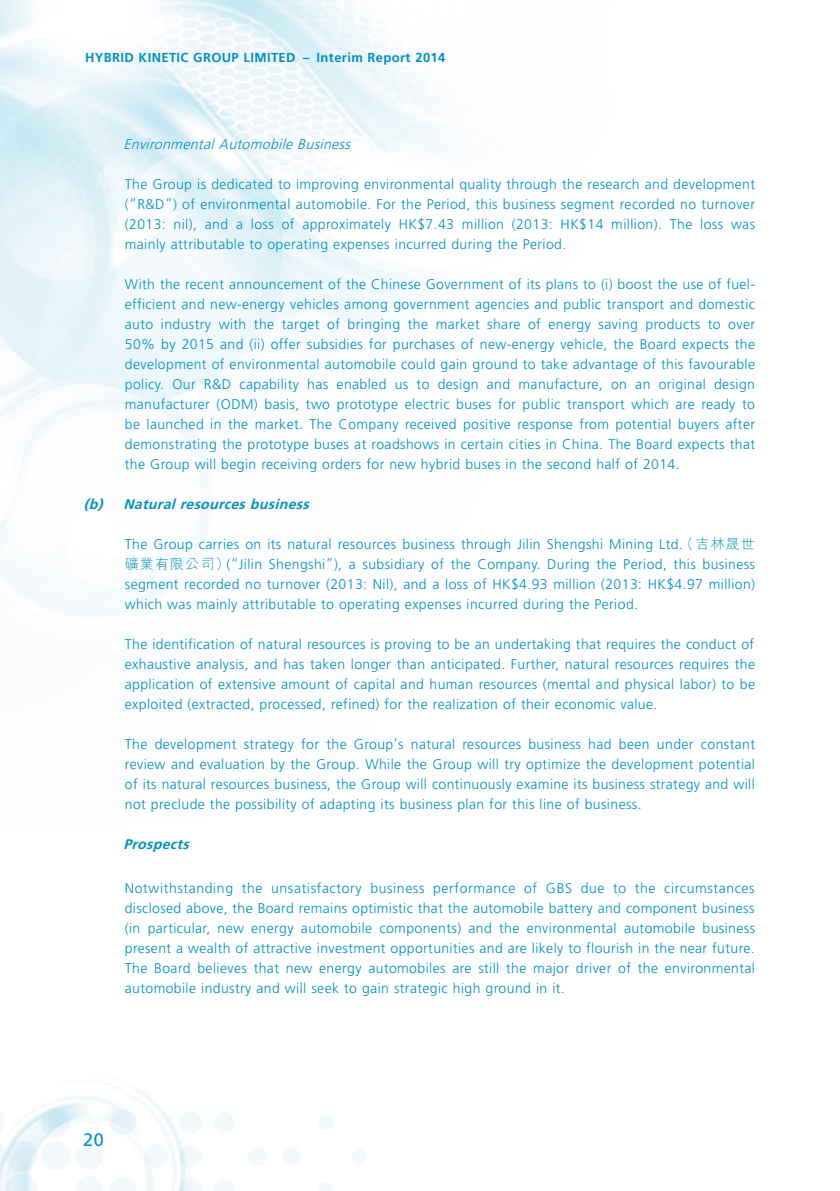
<style>
.page{position:relative;width:840px;height:1191px;background:#fff}
.page>*{position:absolute;margin:0;border:0;box-sizing:border-box;transform-origin:0 0}
.t1{font:18px "Frutiger LT Std";color:#0090be}
.Body_Text{font:300 14px/20px "Frutiger LT Std";letter-spacing:.03em;color:#0090be;text-align:justify}
.Heading_3{font:italic 700 14px "Frutiger LT Std";color:#0090be}
.Heading_4{font:italic 300 14px "Frutiger LT Std";color:#0090be}
.t2{font:700 13px "Frutiger LT Std";letter-spacing:.03em;color:#0090be}
.s1{font-family:"M Hei HK"}
</style>
<div class="page">
<img style="left:37px;top:1091px;width:164px;height:100px">
<div style="left:352px;top:1149px;width:14px;height:14px;background:#f3f9fc;border-radius:50%"></div>
<svg style="left:318px;top:1182px;width:15px;height:9px"></svg>
<div style="left:317px;top:1114px;width:16px;height:16px;background:#f3f9fc;border-radius:50%"></div>
<div style="left:283px;top:1147px;width:17px;height:17px;background:#f3f9fc;border-radius:50%"></div>
<div style="left:248px;top:1146px;width:19px;height:19px;background:#f3f9fc;border-radius:50%"></div>
<svg style="left:214px;top:1180px;width:20px;height:11px"></svg>
<div style="left:214px;top:1112px;width:20px;height:20px;background:#f3f9fc;border-radius:50%"></div>
<svg style="left:179px;top:1178px;width:22px;height:13px"></svg>
<div style="left:179px;top:1145px;width:22px;height:22px;background:linear-gradient(to right,#e3f0f7,#f8fbfd);border-radius:50%"></div>
<div style="left:179px;top:1111px;width:22px;height:22px;background:#f3f9fc;border-radius:50%"></div>
<div style="left:145px;top:1144px;width:24px;height:24px;background:#f3f9fc;border-radius:50%"></div>
<svg style="left:110px;top:1177px;width:26px;height:14px"></svg>
<div style="left:110px;top:1109px;width:26px;height:26px;background:#e6f2f8;border-radius:50%"></div>
<svg style="left:76px;top:1176px;width:27px;height:15px"></svg>
<div style="left:76px;top:1142px;width:27px;height:27px;background:#f3f9fc;border-radius:50%"></div>
<div style="left:41px;top:1141px;width:29px;height:29px;background:#f3f9fc;border-radius:50%"></div>
<svg style="left:41px;top:1107px;width:29px;height:30px"></svg>
<svg style="left:0;top:1112px;width:37px;height:79px"></svg>
<p class="t2" style="left:85px;top:50px;width:361px">HYBRID KINETIC GROUP LIMITED – Interim Report 2014</p>
<p class="Heading_4" style="left:123px;top:136px;width:232px">Environmental Automobile Business</p>
<p class="Body_Text" style="left:125px;top:174px;width:631px">The Group is dedicated to improving environmental quality through the research and development (“R&amp;D”) of environmental automobile. For the Period, this business segment recorded no turnover (2013: nil), and a loss of approximately HK$7.43 million (2013: HK$14 million). The loss was mainly attributable to operating expenses incurred during the Period.</p>
<p class="Body_Text" style="left:125px;top:274px;width:631px">With the recent announcement of the Chinese Government of its plans to (i) boost the use of fuel&shy;efficient and new-energy vehicles among government agencies and public transport and domestic auto industry with the target of bringing the market share of energy saving products to over 50% by 2015 and (ii) offer subsidies for purchases of new-energy vehicle, the Board expects the development of environmental automobile could gain ground to take advantage of this favourable policy. Our R&amp;D capability has enabled us to design and manufacture, on an original design manufacturer (ODM) basis, two prototype electric buses for public transport which are ready to be launched in the market. The Company received positive response from potential buyers after demonstrating the prototype buses at roadshows in certain cities in China. The Board expects that the Group will begin receiving orders for new hybrid buses in the second half of 2014.</p>
<p class="Heading_3" style="left:84px;top:495px;width:231px">(b) Natural resources business</p>
<p class="Body_Text" style="left:125px;top:534px;width:631px">The Group carries on its natural resources business through Jilin Shengshi Mining Ltd.<span class="s1">（吉林晟世礦業有限公司）</span>(“Jilin Shengshi”), a subsidiary of the Company. During the Period, this business segment recorded no turnover (2013: Nil), and a loss of HK$4.93 million (2013: HK$4.97 million) which was mainly attributable to operating expenses incurred during the Period.</p>
<p class="Body_Text" style="left:125px;top:634px;width:631px">The identification of natural resources is proving to be an undertaking that requires the conduct of exhaustive analysis, and has taken longer than anticipated. Further, natural resources requires the application of extensive amount of capital and human resources (mental and physical labor) to be exploited (extracted, processed, refined) for the realization of their economic value.</p>
<p class="Body_Text" style="left:125px;top:734px;width:631px">The development strategy for the Group’s natural resources business had been under constant review and evaluation by the Group. While the Group will try optimize the development potential of its natural resources business, the Group will continuously examine its business strategy and will not preclude the possibility of adapting its business plan for this line of business.</p>
<p class="Heading_3" style="left:123px;top:835px;width:71px">Prospects</p>
<p class="Body_Text" style="left:125px;top:878px;width:631px">Notwithstanding the unsatisfactory business performance of GBS due to the circumstances disclosed above, the Board remains optimistic that the automobile battery and component business (in particular, new energy automobile components) and the environmental automobile business present a wealth of attractive investment opportunities and are likely to flourish in the near future.<br>The Board believes that new energy automobiles are still the major driver of the environmental automobile industry and will seek to gain strategic high ground in it.</p>
<p class="t1" style="left:83px;top:1129px;width:22px">20</p>
</div>
